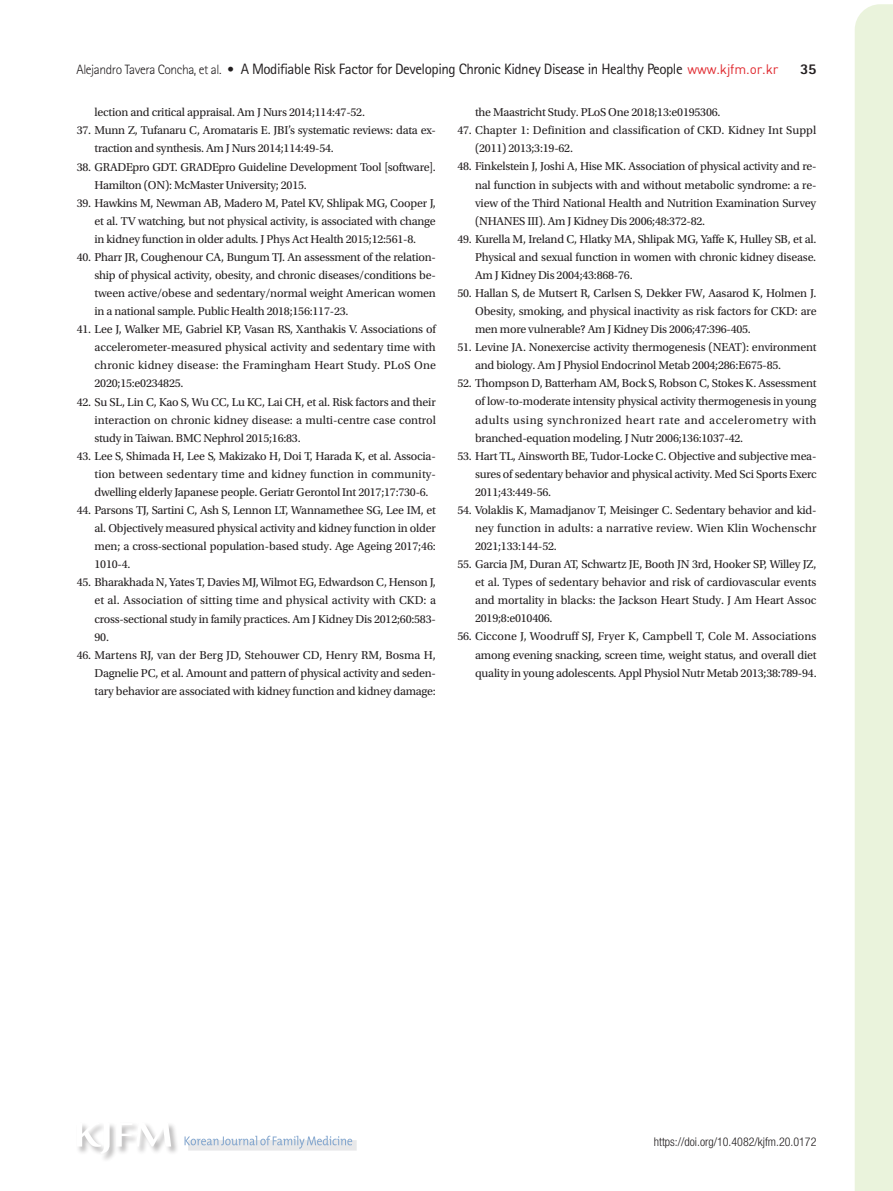
<style>
.page{position:relative;width:893px;height:1191px;background:#fff}
.page>*{position:absolute;margin:0;border:0;box-sizing:border-box;transform-origin:0 0}
.t1{font:15px "Rotis Sans Serif Std";letter-spacing:-.03em;color:#231f20}
.t2{font:800 15px "Rotis Sans Serif Std";color:#231f20}
.t3{font:13.5px "Dinreg";letter-spacing:-.01em;color:#e02a30}
.t4{font:12px/18px "Utopia Std";letter-spacing:-.02em;color:#231f20;text-align:justify}
.t5{font:12px/18px "Utopia Std";letter-spacing:.005em;color:#231f20}
.t6{font:300 condensed 12px "Helvetica Neue LT Std";color:#231f20}
.s1{font-weight:300;font-size:13.5px}
</style>
<div class="page">
<div style="left:855px;top:4px;width:38px;height:1187px;background:#eaf3dc"></div>
<div style="left:188px;top:1140px;width:169px;height:10px;background:#e8e8e9"></div>
<svg style="left:185px;top:1135px;width:167px;height:13px"></svg>
<div style="left:76px;top:1122px;width:104px;height:40px;background:#231f20;opacity:.3"></div>
<svg style="left:77px;top:1122px;width:94px;height:32px"></svg>
<p class="t1" style="left:77px;top:60px;width:608px"><span class="s1">Alejandro Tavera Concha, et al. •</span> A Modifiable Risk Factor for Developing Chronic Kidney Disease in Healthy People</p>
<p class="t3" style="left:687px;top:61px;width:93px">www.kjfm.or.kr</p>
<p class="t2" style="left:800px;top:60px;width:18px">35</p>
<p class="t4" style="left:95px;top:104px;width:272px">lection and critical appraisal. Am J Nurs 2014;114:47-52.</p>
<p class="t4" style="left:95px;top:122px;width:343px;text-indent:-18px">37. Munn Z, Tufanaru C, Aromataris E. JBI’s systematic reviews: data ex&shy;traction and synthesis. Am J Nurs 2014;114:49-54.</p>
<p class="t4" style="left:95px;top:158px;width:343px;text-indent:-18px">38. GRADEpro GDT. GRADEpro Guideline Development Tool [software].<br>Hamilton (ON): McMaster University; 2015.</p>
<p class="t4" style="left:95px;top:194px;width:343px;text-indent:-18px">39. Hawkins M, Newman AB, Madero M, Patel KV, Shlipak MG, Cooper J, et al. TV watching, but not physical activity, is associated with change in kidney function in older adults. J Phys Act Health 2015;12:561-8.</p>
<p class="t4" style="left:95px;top:248px;width:343px;text-indent:-18px">40. Pharr JR, Coughenour CA, Bungum TJ. An assessment of the relation&shy;ship of physical activity, obesity, and chronic diseases/conditions be&shy;tween active/obese and sedentary/normal weight American women in a national sample. Public Health 2018;156:117-23.</p>
<p class="t4" style="left:95px;top:320px;width:343px;text-indent:-18px">41. Lee J, Walker ME, Gabriel KP, Vasan RS, Xanthakis V. Associations of accelerometer-measured physical activity and sedentary time with chronic kidney disease: the Framingham Heart Study. PLoS One 2020;15:e0234825.</p>
<p class="t4" style="left:95px;top:393px;width:343px;text-indent:-18px">42. Su SL, Lin C, Kao S, Wu CC, Lu KC, Lai CH, et al. Risk factors and their interaction on chronic kidney disease: a multi-centre case control study in Taiwan. BMC Nephrol 2015;16:83.</p>
<p class="t4" style="left:95px;top:447px;width:343px;text-indent:-18px">43. Lee S, Shimada H, Lee S, Makizako H, Doi T, Harada K, et al. Associa&shy;tion between sedentary time and kidney function in community&shy;dwelling elderly Japanese people. Geriatr Gerontol Int 2017;17:730-6.</p>
<p class="t4" style="left:95px;top:501px;width:343px;text-indent:-18px">44. Parsons TJ, Sartini C, Ash S, Lennon LT, Wannamethee SG, Lee IM, et al. Objectively measured physical activity and kidney function in older men; a cross-sectional population-based study. Age Ageing 2017;46:<br>1010-4.</p>
<p class="t4" style="left:95px;top:573px;width:343px;text-indent:-18px">45. Bharakhada N, Yates T, Davies MJ, Wilmot EG, Edwardson C, Henson J, et al. Association of sitting time and physical activity with CKD: a cross-sectional study in family practices. Am J Kidney Dis 2012;60:583- 90.</p>
<p class="t4" style="left:95px;top:646px;width:343px;text-indent:-18px">46. Martens RJ, van der Berg JD, Stehouwer CD, Henry RM, Bosma H, Dagnelie PC, et al. Amount and pattern of physical activity and seden&shy;tary behavior are associated with kidney function and kidney damage:</p>
<p class="t4" style="left:475px;top:103px;width:247px">the Maastricht Study. PLoS One 2018;13:e0195306.</p>
<p class="t5" style="left:475px;top:122px;width:343px;text-indent:-18px">47. Chapter 1: Definition and classification of CKD. Kidney Int Suppl (2011) 2013;3:19-62.</p>
<p class="t4" style="left:475px;top:158px;width:343px;text-indent:-18px">48. Finkelstein J, Joshi A, Hise MK. Association of physical activity and re&shy;nal function in subjects with and without metabolic syndrome: a re&shy;view of the Third National Health and Nutrition Examination Survey (NHANES III). Am J Kidney Dis 2006;48:372-82.</p>
<p class="t4" style="left:475px;top:230px;width:343px;text-indent:-18px">49. Kurella M, Ireland C, Hlatky MA, Shlipak MG, Yaffe K, Hulley SB, et al.<br>Physical and sexual function in women with chronic kidney disease.<br>Am J Kidney Dis 2004;43:868-76.</p>
<p class="t4" style="left:475px;top:284px;width:343px;text-indent:-18px">50. Hallan S, de Mutsert R, Carlsen S, Dekker FW, Aasarod K, Holmen J.<br>Obesity, smoking, and physical inactivity as risk factors for CKD: are men more vulnerable? Am J Kidney Dis 2006;47:396-405.</p>
<p class="t4" style="left:475px;top:338px;width:343px;text-indent:-18px">51. Levine JA. Nonexercise activity thermogenesis (NEAT): environment and biology. Am J Physiol Endocrinol Metab 2004;286:E675-85.</p>
<p class="t4" style="left:475px;top:375px;width:343px;text-indent:-18px">52. Thompson D, Batterham AM, Bock S, Robson C, Stokes K. Assessment of low-to-moderate intensity physical activity thermogenesis in young adults using synchronized heart rate and accelerometry with branched-equation modeling. J Nutr 2006;136:1037-42.</p>
<p class="t4" style="left:475px;top:447px;width:343px;text-indent:-18px">53. Hart TL, Ainsworth BE, Tudor-Locke C. Objective and subjective mea&shy;sures of sedentary behavior and physical activity. Med Sci Sports Exerc 2011;43:449-56.</p>
<p class="t4" style="left:475px;top:501px;width:343px;text-indent:-18px">54. Volaklis K, Mamadjanov T, Meisinger C. Sedentary behavior and kid&shy;ney function in adults: a narrative review. Wien Klin Wochenschr 2021;133:144-52.</p>
<p class="t4" style="left:475px;top:555px;width:343px;text-indent:-18px">55. Garcia JM, Duran AT, Schwartz JE, Booth JN 3rd, Hooker SP, Willey JZ, et al. Types of sedentary behavior and risk of cardiovascular events and mortality in blacks: the Jackson Heart Study. J Am Heart Assoc 2019;8:e010406.</p>
<p class="t4" style="left:475px;top:628px;width:343px;text-indent:-18px">56. Ciccone J, Woodruff SJ, Fryer K, Campbell T, Cole M. Associations among evening snacking, screen time, weight status, and overall diet quality in young adolescents. Appl Physiol Nutr Metab 2013;38:789-94.</p>
<p class="t6" style="left:654px;top:1134px;width:164px">https://doi.org/10.4082/kjfm.20.0172</p>
</div>
